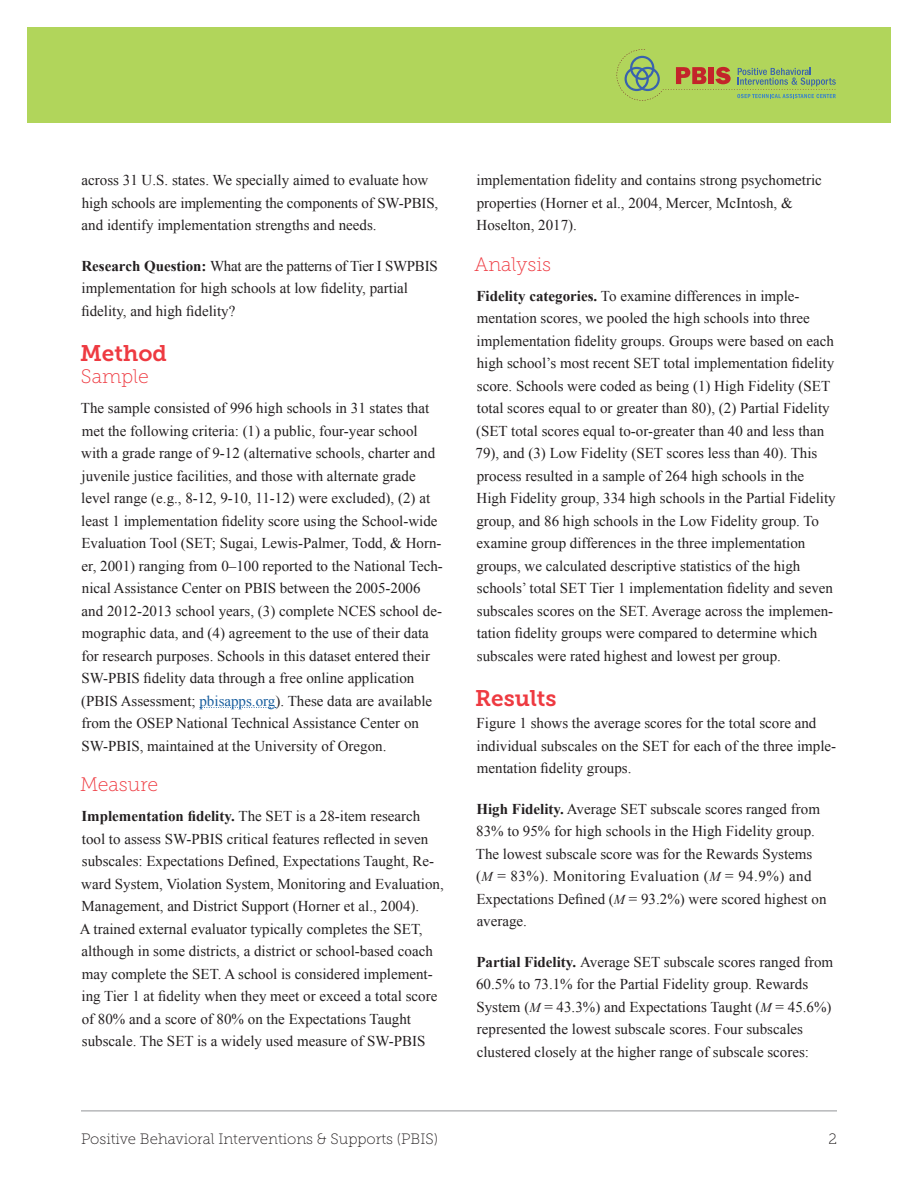
<style>
.page{position:relative;width:918px;height:1188px;background:#fff}
.page>*{position:absolute;margin:0;border:0;box-sizing:border-box;transform-origin:0 0}
.Subhead_1{font:22.5px "Museo Slab 700";color:#ee3a41}
.Subhead_2{font:19.5px "Museo Slab 100";color:#ee3a41}
.Body_Copy{font:15px/22.5px "Times New Roman";color:#231f20}
.t1{font:15px "Museo Slab 100";color:#231f20}
.s1{font-weight:700}
.s2{color:#175d9e}
.s3{font-style:italic;font-size:13.5px}
</style>
<div class="page">
<hr style="left:81px;top:1111px;width:756px;height:1px;background:#939598">
<div style="left:27px;top:27px;width:864px;height:96px;background:#b1d55b"></div>
<svg style="left:617px;top:49px;width:219px;height:52px"></svg>
<svg style="left:200px;top:707px;width:76px;height:1px"></svg>
<p class="Body_Copy" style="left:82px;top:169px;width:358px">across 31 U.S. states. We specially aimed to evaluate how high schools are implementing the components of SW-PBIS, and identify implementation strengths and needs.</p>
<p class="Body_Copy" style="left:81px;top:254px;width:358px"><span class="s1">Research Question:</span> What are the patterns of Tier I SWPBIS implementation for high schools at low fidelity, partial fidelity, and high fidelity?</p>
<p class="Subhead_1" style="left:80px;top:340px;width:88px">Method</p>
<p class="Subhead_2" style="left:81px;top:366px;width:70px">Sample</p>
<p class="Body_Copy" style="left:81px;top:397px;width:364px">The sample consisted of 996 high schools in 31 states that met the following criteria: (1) a public, four-year school with a grade range of 9-12 (alternative schools, charter and juvenile justice facilities, and those with alternate grade level range (e.g., 8-12, 9-10, 11-12) were excluded), (2) at least 1 implementation fidelity score using the School-wide Evaluation Tool (SET; Sugai, Lewis-Palmer, Todd, &amp; Horn&shy;er, 2001) ranging from 0–100 reported to the National Tech&shy;nical Assistance Center on PBIS between the 2005-2006 and 2012-2013 school years, (3) complete NCES school de&shy;mographic data, and (4) agreement to the use of their data for research purposes. Schools in this dataset entered their SW-PBIS fidelity data through a free online application (PBIS Assessment; <span class="s2">pbisapps.org</span>). These data are available from the OSEP National Technical Assistance Center on SW-PBIS, maintained at the University of Oregon.</p>
<p class="Subhead_2" style="left:80px;top:774px;width:80px">Measure</p>
<p class="Body_Copy" style="left:80px;top:805px;width:365px"><span class="s1">Implementation fidelity.</span> The SET is a 28-item research tool to assess SW-PBIS critical features reflected in seven subscales: Expectations Defined, Expectations Taught, Re&shy;ward System, Violation System, Monitoring and Evaluation, Management, and District Support (Horner et al., 2004).<br>A trained external evaluator typically completes the SET, although in some districts, a district or school-based coach may complete the SET. A school is considered implement&shy;ing Tier 1 at fidelity when they meet or exceed a total score of 80% and a score of 80% on the Expectations Taught subscale. The SET is a widely used measure of SW-PBIS</p>
<p class="Body_Copy" style="left:477px;top:169px;width:347px">implementation fidelity and contains strong psychometric properties (Horner et al., 2004, Mercer, McIntosh, &amp;<br>Hoselton, 2017).</p>
<p class="Subhead_2" style="left:475px;top:254px;width:78px">Analysis</p>
<p class="Body_Copy" style="left:476px;top:284px;width:362px"><span class="s1">Fidelity categories.</span> To examine differences in imple&shy;mentation scores, we pooled the high schools into three implementation fidelity groups. Groups were based on each high school’s most recent SET total implementation fidelity score. Schools were coded as being (1) High Fidelity (SET total scores equal to or greater than 80), (2) Partial Fidelity (SET total scores equal to-or-greater than 40 and less than 79), and (3) Low Fidelity (SET scores less than 40). This process resulted in a sample of 264 high schools in the High Fidelity group, 334 high schools in the Partial Fidelity group, and 86 high schools in the Low Fidelity group. To examine group differences in the three implementation groups, we calculated descriptive statistics of the high schools’ total SET Tier 1 implementation fidelity and seven subscales scores on the SET. Average across the implemen&shy;tation fidelity groups were compared to determine which subscales were rated highest and lowest per group.</p>
<p class="Subhead_1" style="left:475px;top:685px;width:83px">Results</p>
<p class="Body_Copy" style="left:477px;top:712px;width:361px">Figure 1 shows the average scores for the total score and individual subscales on the SET for each of the three imple&shy;mentation fidelity groups.</p>
<p class="Body_Copy" style="left:476px;top:797px;width:352px"><span class="s1">High Fidelity.</span> Average SET subscale scores ranged from 83% to 95% for high schools in the High Fidelity group.<br>The lowest subscale score was for the Rewards Systems (<span class="s3">M</span> = 83%). Monitoring Evaluation (<span class="s3">M</span> = 94.9%) and Expectations Defined (<span class="s3">M</span> = 93.2%) were scored highest on average.</p>
<p class="Body_Copy" style="left:476px;top:950px;width:359px"><span class="s1">Partial Fidelity.</span> Average SET subscale scores ranged from 60.5% to 73.1% for the Partial Fidelity group. Rewards System (<span class="s3">M</span> = 43.3%) and Expectations Taught (<span class="s3">M</span> = 45.6%) represented the lowest subscale scores. Four subscales clustered closely at the higher range of subscale scores:</p>
<p class="t1" style="left:81px;top:1131px;width:359px">Positive Behavioral Interventions &amp; Supports (PBIS)</p>
<p class="t1" style="left:828px;top:1131px;width:10px">2</p>
</div>
